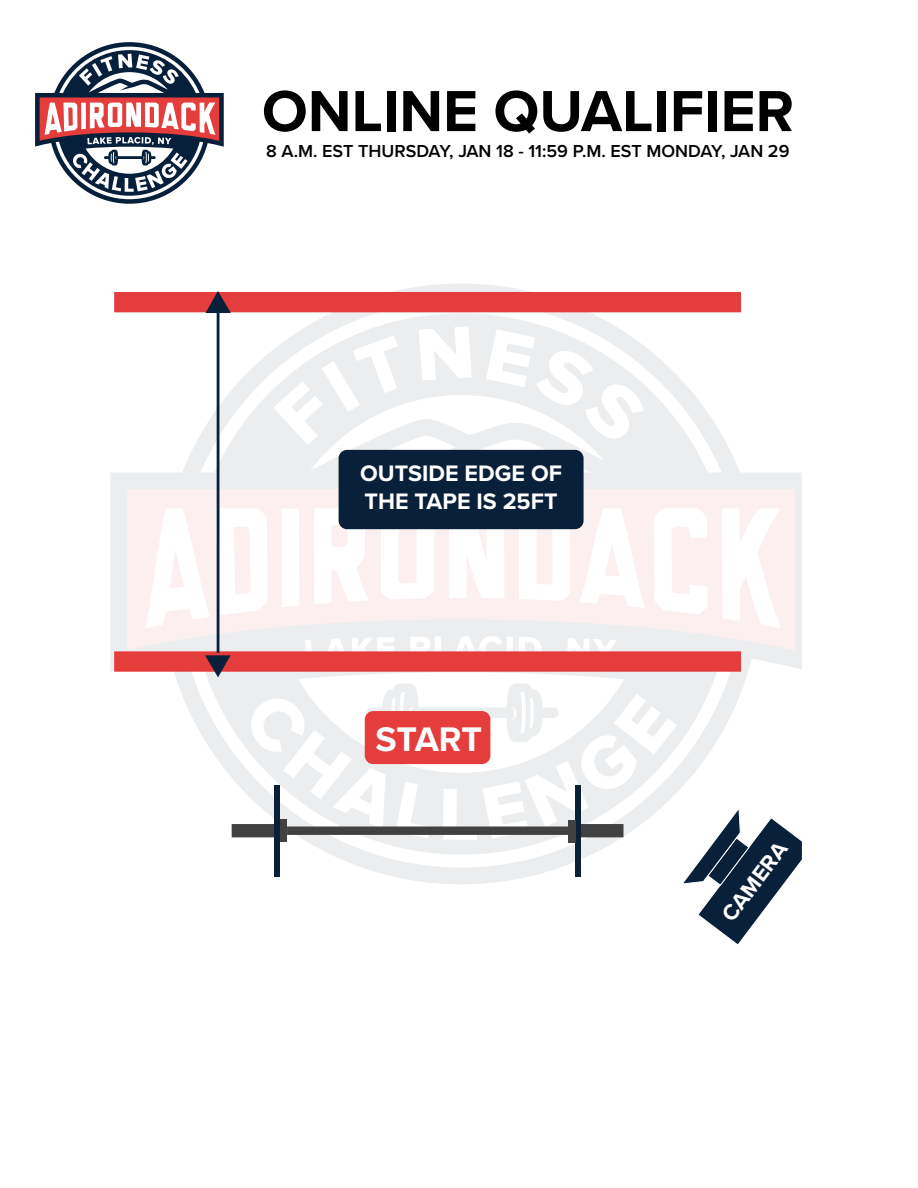
<style>
.page{position:relative;width:918px;height:1188px;background:#fff}
.page>*{position:absolute;margin:0;border:0;box-sizing:border-box;transform-origin:0 0}
.t1{font:700 60px "Proxima Nova";color:#000}
.t2{font:700 35.4px "Proxima Nova";letter-spacing:-.01em;color:#fff}
.t3{font:700 23.25px/27.9px "Proxima Nova";color:#fff}
.t4{font:700 22.5px "Proxima Nova";color:#fff}
.t5{font:600 18px "Proxima Nova";color:#000}
</style>
<div class="page">
<svg style="left:35px;top:42px;width:189px;height:162px"></svg>
<svg style="left:110px;top:284px;width:692px;height:554px"></svg>
<svg style="left:305px;top:637px;width:90px;height:14px"></svg>
<svg style="left:410px;top:636px;width:92px;height:15px"></svg>
<div style="left:507px;top:637px;width:6px;height:23px;background:#fff"></div>
<svg style="left:519px;top:637px;width:32px;height:14px"></svg>
<svg style="left:567px;top:638px;width:50px;height:13px"></svg>
<svg style="left:145px;top:508px;width:65px;height:120px"></svg>
<svg style="left:216px;top:508px;width:52px;height:108px"></svg>
<svg style="left:281px;top:509px;width:19px;height:99px"></svg>
<svg style="left:314px;top:508px;width:55px;height:96px"></svg>
<svg style="left:381px;top:529px;width:53px;height:70px"></svg>
<svg style="left:449px;top:529px;width:55px;height:70px"></svg>
<svg style="left:519px;top:529px;width:51px;height:72px"></svg>
<svg style="left:579px;top:508px;width:66px;height:100px"></svg>
<svg style="left:654px;top:508px;width:54px;height:106px"></svg>
<svg style="left:722px;top:508px;width:59px;height:120px"></svg>
<svg style="left:273px;top:335px;width:125px;height:110px"></svg>
<svg style="left:419px;top:326px;width:53px;height:55px"></svg>
<svg style="left:486px;top:329px;width:158px;height:112px"></svg>
<svg style="left:248px;top:683px;width:554px;height:261px"></svg>
<div style="left:114px;top:292px;width:627px;height:20px;background:#e53d3c"></div>
<div style="left:114px;top:651px;width:627px;height:21px;background:#e53d3c"></div>
<hr style="left:217px;top:313px;width:2px;height:340px;background:#09203a">
<svg style="left:205px;top:291px;width:26px;height:22px"></svg>
<div style="left:339px;top:450px;width:245px;height:79px;background:#09203a;border-radius:8px"></div>
<svg style="left:205px;top:655px;width:26px;height:22px"></svg>
<div style="left:365px;top:711px;width:125px;height:53px;background:#e53d3c;border-radius:8px"></div>
<div style="left:232px;top:824px;width:42px;height:13px;background:#424142"></div>
<div style="left:581px;top:824px;width:42px;height:13px;background:#424142"></div>
<div style="left:287px;top:827px;width:281px;height:8px;background:#424142"></div>
<div style="left:280px;top:819px;width:7px;height:23px;background:#424142"></div>
<div style="left:576px;top:785px;width:5px;height:92px;background:#0a2039"></div>
<div style="left:274px;top:785px;width:6px;height:92px;background:#0a2039"></div>
<div style="left:568px;top:820px;width:8px;height:22px;background:#424142"></div>
<h1 class="t1" style="left:262px;top:66px;width:534px">ONLINE QUALIFIER</h1>
<p class="t5" style="left:266px;top:138px;width:525px">8 A.M. EST THURSDAY, JAN 18 - 11:59 P.M. EST MONDAY, JAN 29</p>
<p class="t3" style="left:360px;top:459px;width:203px">OUTSIDE EDGE OF<br>THE TAPE IS 25FT</p>
<h2 class="t2" style="left:375px;top:712px;width:108px">START</h2>
<p class="t4" style="left:713px;top:909px;width:94px;rotate:-53deg">CAMERA</p>
</div>
